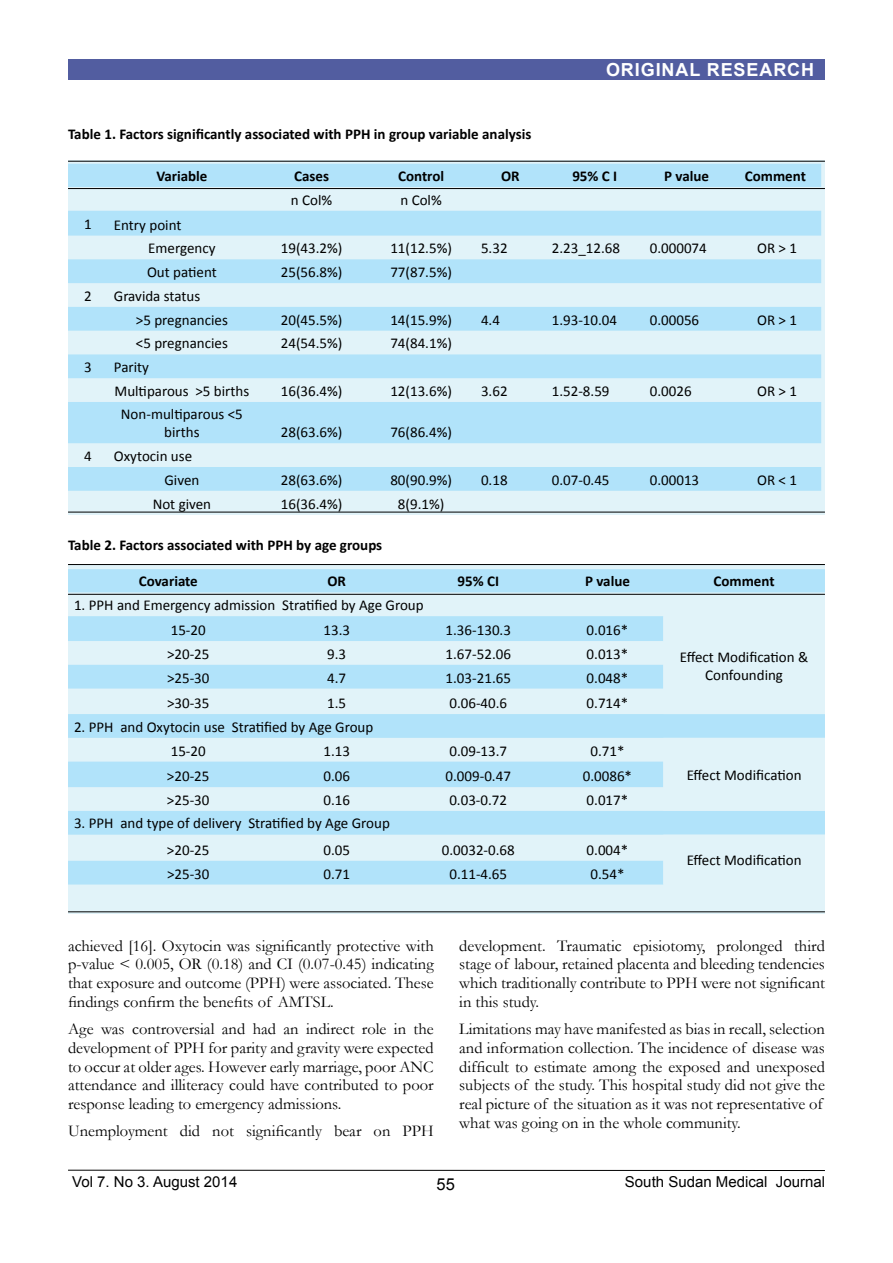
<style>
.page{position:relative;width:893px;height:1263px;background:#fff}
.page>*{position:absolute;margin:0;border:0;box-sizing:border-box;transform-origin:0 0}
.t1{font:700 18px "Arial";letter-spacing:.05em;color:#fff}
.t2{font:16.5px/18.8px "Garamond";color:#000;text-align:justify}
.t3{font:16.5px "Arial";color:#000}
.t4{font:15px/23.9px "Calibri";color:#000}
.t5{font:700 15px "Calibri";color:#000}
.t6{font:15px "Arial";color:#000}
</style>
<div class="page">
<hr style="left:68px;top:1170px;width:757px;height:1px;background:#000">
<div style="left:68px;top:60px;width:757px;height:20px;background:#525da0"></div>
<div style="left:68px;top:160px;width:757px;height:354px;background:#e1f3f9"></div>
<svg style="left:68px;top:164px;width:753px;height:327px;fill:#b1e3fa"></svg>
<div style="left:68px;top:564px;width:757px;height:350px;background:#e1f3f9"></div>
<svg style="left:68px;top:569px;width:757px;height:315px;fill:#b1e3fa"></svg>
<svg style="left:663px;top:616px;width:162px;height:268px"></svg>
<hr style="left:68px;top:161px;width:757px;height:1px;background:#000">
<hr style="left:68px;top:512px;width:757px;height:1px;background:#000">
<hr style="left:68px;top:564px;width:757px;height:1px;background:#000">
<hr style="left:68px;top:594px;width:757px;height:1px;background:#000">
<hr style="left:68px;top:188px;width:757px;height:1px;background:#000">
<hr style="left:68px;top:911px;width:757px;height:1px;background:#000">
<p class="t5" style="left:68px;top:125px;width:465px">Table 1. Factors significantly associated with PPH in group variable analysis</p>
<p class="t1" style="left:606px;top:58px;width:115px">ORIGINAL RESEARCH</p>
<p class="t5" style="left:156px;top:167px;width:53px">Variable</p>
<p class="t5" style="left:294px;top:167px;width:36px">Cases</p>
<p class="t5" style="left:398px;top:167px;width:48px">Control</p>
<p class="t5" style="left:501px;top:167px;width:20px">OR</p>
<p class="t5" style="left:572px;top:167px;width:46px">95% C I</p>
<p class="t5" style="left:664px;top:167px;width:46px">P value</p>
<p class="t5" style="left:745px;top:167px;width:63px">Comment</p>
<p class="t4" style="left:291px;top:187px;width:43px">n Col%</p>
<p class="t4" style="left:400px;top:187px;width:43px">n Col%</p>
<p class="t4" style="left:84px;top:211px;width:9px">1</p>
<p class="t4" style="left:148px;top:212px;width:69px;text-indent:-34px">Entry point<br>Emergency</p>
<p class="t4" style="left:281px;top:236px;width:63px">19(43.2%)</p>
<p class="t4" style="left:390px;top:236px;width:63px">11(12.5%)</p>
<p class="t4" style="left:481px;top:236px;width:28px">5.32</p>
<p class="t4" style="left:552px;top:236px;width:70px">2.23_12.68</p>
<p class="t4" style="left:650px;top:236px;width:59px">0.000074</p>
<p class="t4" style="left:757px;top:236px;width:41px">OR &gt; 1</p>
<p class="t4" style="left:147px;top:260px;width:71px">Out patient</p>
<p class="t4" style="left:281px;top:260px;width:63px">25(56.8%)</p>
<p class="t4" style="left:390px;top:260px;width:63px">77(87.5%)</p>
<p class="t4" style="left:84px;top:283px;width:9px">2</p>
<p class="t4" style="left:136px;top:283px;width:93px;text-indent:-22px">Gravida status<br>&gt;5 pregnancies</p>
<p class="t4" style="left:281px;top:307px;width:63px">20(45.5%)</p>
<p class="t4" style="left:390px;top:307px;width:63px">14(15.9%)</p>
<p class="t4" style="left:481px;top:307px;width:20px">4.4</p>
<p class="t4" style="left:552px;top:307px;width:67px">1.93-10.04</p>
<p class="t4" style="left:650px;top:307px;width:51px">0.00056</p>
<p class="t4" style="left:757px;top:307px;width:41px">OR &gt; 1</p>
<p class="t4" style="left:136px;top:331px;width:93px">&lt;5 pregnancies</p>
<p class="t4" style="left:281px;top:331px;width:63px">24(54.5%)</p>
<p class="t4" style="left:390px;top:331px;width:63px">74(84.1%)</p>
<p class="t4" style="left:84px;top:354px;width:9px">3</p>
<p class="t4" style="left:114px;top:355px;width:137px">Parity<br>Multiparous &gt;5 births</p>
<p class="t4" style="left:121px;top:405px;width:123px;line-height:18px;text-align:center">Non-multiparous &lt;5 births</p>
<p class="t4" style="left:84px;top:443px;width:9px">4</p>
<p class="t4" style="left:164px;top:443px;width:36px;text-indent:-51px">Oxytocin use<br>Given</p>
<p class="t4" style="left:281px;top:378px;width:63px">16(36.4%)</p>
<p class="t4" style="left:390px;top:378px;width:63px">12(13.6%)</p>
<p class="t4" style="left:481px;top:378px;width:28px">3.62</p>
<p class="t4" style="left:552px;top:378px;width:59px">1.52-8.59</p>
<p class="t4" style="left:650px;top:378px;width:43px">0.0026</p>
<p class="t4" style="left:757px;top:378px;width:41px">OR &gt; 1</p>
<p class="t4" style="left:281px;top:420px;width:63px">28(63.6%)</p>
<p class="t4" style="left:390px;top:420px;width:63px">76(86.4%)</p>
<p class="t4" style="left:281px;top:467px;width:63px">28(63.6%)</p>
<p class="t4" style="left:390px;top:467px;width:63px">80(90.9%)</p>
<p class="t4" style="left:481px;top:467px;width:28px">0.18</p>
<p class="t4" style="left:552px;top:467px;width:59px">0.07-0.45</p>
<p class="t4" style="left:650px;top:467px;width:51px">0.00013</p>
<p class="t4" style="left:757px;top:467px;width:41px">OR &lt; 1</p>
<p class="t4" style="left:153px;top:491px;width:60px">Not given</p>
<p class="t4" style="left:281px;top:491px;width:63px">16(36.4%)</p>
<p class="t4" style="left:398px;top:491px;width:48px">8(9.1%)</p>
<p class="t5" style="left:68px;top:536px;width:316px">Table 2. Factors associated with PPH by age groups</p>
<p class="t5" style="left:139px;top:572px;width:61px">Covariate</p>
<p class="t5" style="left:327px;top:572px;width:20px">OR</p>
<p class="t5" style="left:458px;top:572px;width:43px">95% CI</p>
<p class="t5" style="left:585px;top:572px;width:46px">P value</p>
<p class="t5" style="left:714px;top:572px;width:63px">Comment</p>
<p class="t4" style="left:171px;top:592px;width:254px;line-height:25px;text-indent:-97px">1. PPH and Emergency admission Stratified by Age Group<br>15-20</p>
<p class="t4" style="left:323px;top:617px;width:28px">13.3</p>
<p class="t4" style="left:446px;top:617px;width:67px">1.36-130.3</p>
<p class="t4" style="left:587px;top:617px;width:43px">0.016*</p>
<p class="t4" style="left:167px;top:641px;width:44px">&gt;20-25</p>
<p class="t4" style="left:327px;top:641px;width:20px">9.3</p>
<p class="t4" style="left:446px;top:641px;width:67px">1.67-52.06</p>
<p class="t4" style="left:587px;top:641px;width:43px">0.013*</p>
<p class="t4" style="left:167px;top:665px;width:44px">&gt;25-30</p>
<p class="t4" style="left:327px;top:665px;width:20px">4.7</p>
<p class="t4" style="left:446px;top:665px;width:67px">1.03-21.65</p>
<p class="t4" style="left:587px;top:665px;width:43px">0.048*</p>
<p class="t4" style="left:167px;top:690px;width:44px">&gt;30-35</p>
<p class="t4" style="left:327px;top:690px;width:20px">1.5</p>
<p class="t4" style="left:449px;top:690px;width:59px">0.06-40.6</p>
<p class="t4" style="left:587px;top:690px;width:43px">0.714*</p>
<p class="t4" style="left:171px;top:714px;width:204px;text-indent:-97px">2. PPH and Oxytocin use Stratified by Age Group<br>15-20</p>
<p class="t4" style="left:323px;top:738px;width:28px">1.13</p>
<p class="t4" style="left:449px;top:738px;width:59px">0.09-13.7</p>
<p class="t4" style="left:590px;top:738px;width:36px">0.71*</p>
<p class="t4" style="left:680px;top:647px;width:130px;line-height:18px;text-align:center">Effect Modification &amp;<br>Confounding</p>
<p class="t4" style="left:167px;top:763px;width:44px">&gt;20-25</p>
<p class="t4" style="left:323px;top:763px;width:28px">0.06</p>
<p class="t4" style="left:446px;top:763px;width:67px">0.009-0.47</p>
<p class="t4" style="left:583px;top:763px;width:51px">0.0086*</p>
<p class="t4" style="left:687px;top:762px;width:116px">Effect Modification</p>
<p class="t4" style="left:167px;top:787px;width:44px">&gt;25-30</p>
<p class="t4" style="left:323px;top:787px;width:28px">0.16</p>
<p class="t4" style="left:449px;top:787px;width:59px">0.03-0.72</p>
<p class="t4" style="left:587px;top:787px;width:43px">0.017*</p>
<p class="t4" style="left:167px;top:809px;width:224px;line-height:26.4px;text-indent:-93px">3. PPH and type of delivery Stratified by Age Group &gt;20-25</p>
<p class="t4" style="left:323px;top:837px;width:28px">0.05</p>
<p class="t4" style="left:442px;top:837px;width:74px">0.0032-0.68</p>
<p class="t4" style="left:587px;top:837px;width:43px">0.004*</p>
<p class="t4" style="left:687px;top:848px;width:116px">Effect Modification</p>
<p class="t4" style="left:167px;top:861px;width:44px">&gt;25-30</p>
<p class="t4" style="left:323px;top:861px;width:28px">0.71</p>
<p class="t4" style="left:449px;top:861px;width:59px">0.11-4.65</p>
<p class="t4" style="left:590px;top:861px;width:36px">0.54*</p>
<p class="t2" style="left:68px;top:935px;width:367px">achieved [16]. Oxytocin was significantly protective with p-value &lt; 0.005, OR (0.18) and CI (0.07-0.45) indicating that exposure and outcome (PPH) were associated. These findings confirm the benefits of AMTSL.</p>
<p class="t2" style="left:68px;top:1019px;width:367px">Age was controversial and had an indirect role in the development of PPH for parity and gravity were expected to occur at older ages. However early marriage, poor ANC attendance and illiteracy could have contributed to poor response leading to emergency admissions.</p>
<p class="t2" style="left:68px;top:1121px;width:367px">Unemployment did not significantly bear on PPH</p>
<p class="t2" style="left:459px;top:935px;width:367px">development. Traumatic episiotomy, prolonged third stage of labour, retained placenta and bleeding tendencies which traditionally contribute to PPH were not significant in this study.</p>
<p class="t2" style="left:459px;top:1019px;width:367px;text-align:left">Limitations may have manifested as bias in recall, selection and information collection. The incidence of disease was difficult to estimate among the exposed and unexposed subjects of the study. This hospital study did not give the real picture of the situation as it was not representative of what was going on in the whole community.</p>
<p class="t6" style="left:72px;top:1172px;width:167px">Vol 7. No 3. August 2014</p>
<p class="t3" style="left:437px;top:1173px;width:20px">55</p>
<p class="t6" style="left:625px;top:1172px;width:202px">South Sudan Medical Journal</p>
</div>
